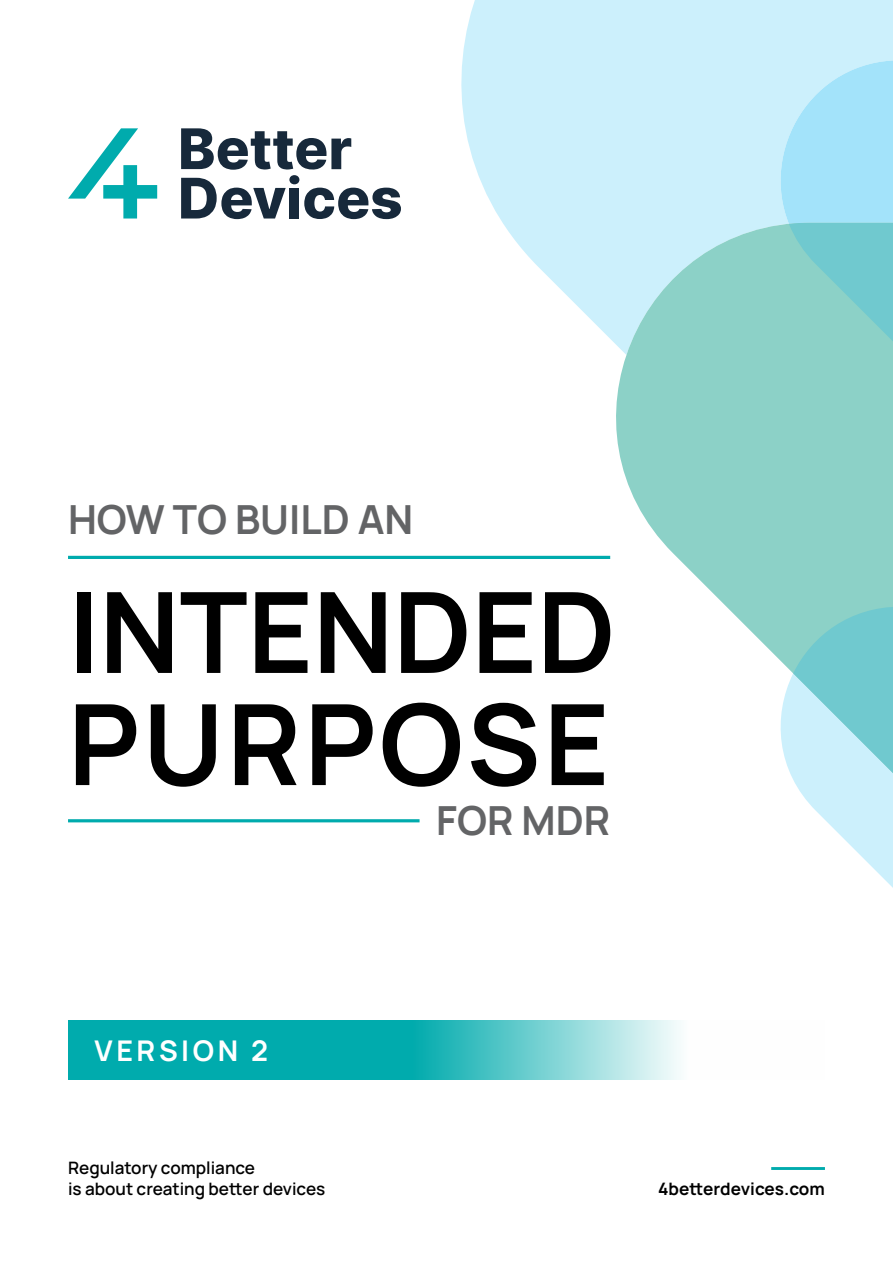
<style>
.page{position:relative;width:893px;height:1263px;background:#fff}
.page>*{position:absolute;margin:0;border:0;box-sizing:border-box;transform-origin:0 0}
.t1{font:700 112.05px/112.1px "Manrope";color:#000}
.t2{font:700 40.05px "Manrope";color:#636466}
.t3{font:700 28.5px "Manrope";letter-spacing:.125em;color:#fff}
.t4{font:600 17.1px/20.5px "Manrope";color:#000}
.t5{font:700 17.1px "Manrope";color:#000}
</style>
<div class="page">
<svg style="left:181px;top:128px;width:220px;height:91px"></svg>
<svg style="left:68px;top:128px;width:89px;height:90px"></svg>
<svg style="left:461px;top:0;width:432px;height:279px;background:#cff1fc"></svg>
<svg style="left:551px;top:223px;width:342px;height:429px;fill:#8cd1c7"></svg>
<svg style="left:759px;top:60px;width:134px;height:434px;background:#96d8db"></svg>
<svg style="left:772px;top:607px;width:21px;height:172px"></svg>
<svg style="left:793px;top:607px;width:100px;height:281px"></svg>
<hr style="left:68px;top:819px;width:352px;height:3px;background:#00abad">
<hr style="left:68px;top:556px;width:542px;height:3px;background:#00abad">
<hr style="left:771px;top:1167px;width:54px;height:3px;background:#00abad">
<svg style="left:68px;top:1020px;width:612px;height:60px;background:#33bbbd"></svg>
<h2 class="t2" style="left:68px;top:486px;width:347px">HOW TO BUILD AN</h2>
<h1 class="t1" style="left:68px;top:567px;width:549px">INTENDED<br>PURPOSE</h1>
<h2 class="t2" style="left:436px;top:786px;width:176px">FOR MDR</h2>
<h3 class="t3" style="left:95px;top:1026px;width:175px">VERSION 2</h3>
<p class="t4" style="left:68px;top:1156px;width:259px">Regulatory compliance<br>is about creating better devices</p>
<p class="t5" style="left:658px;top:1174px;width:168px">4betterdevices.com</p>
</div>
